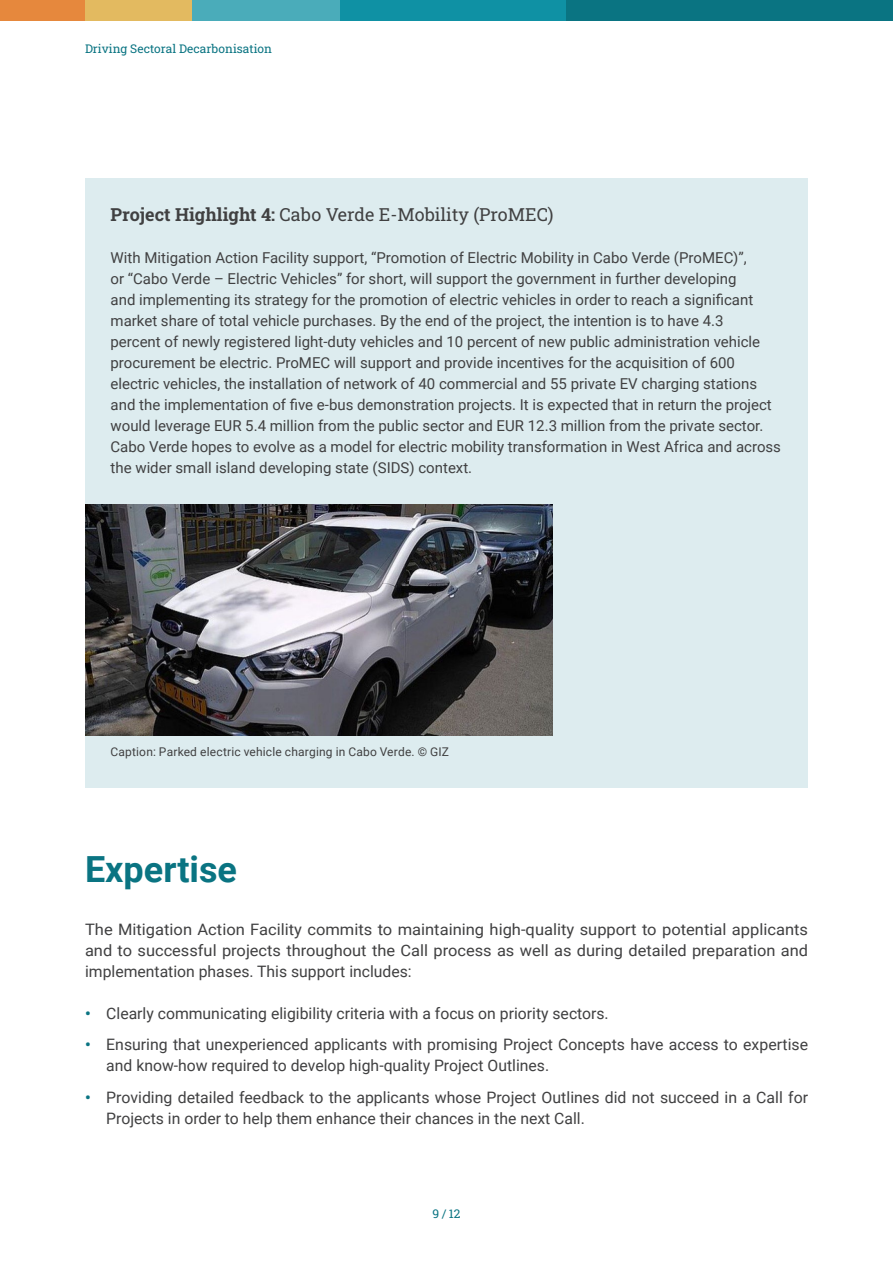
<style>
.page{position:relative;width:893px;height:1263px;background:#fff}
.page>*{position:absolute;margin:0;border:0;box-sizing:border-box;transform-origin:0 0}
.t1{font:700 36px "Roboto";color:#0a7482}
.t2{font:18px "Roboto Slab";color:#404041}
.t3{font:15.75px/21px "Roboto";color:#404041}
.t4{font:15.75px/21px "Roboto";color:#404041;text-align:justify;scale:1.05 1}
.t5{font:15px/21px "Roboto";color:#404041}
.t6{font:12px "Roboto";letter-spacing:.015em;color:#404041}
.t7{font:12px "Roboto Slab";color:#0a7482}
.s1{font-weight:700}
.s2{font-weight:700;color:#0a7482}
</style>
<div class="page">
<div style="left:566px;top:0;width:327px;height:21px;background:#0a7482"></div>
<div style="left:0;top:0;width:85px;height:21px;background:#e6883d"></div>
<div style="left:191px;top:0;width:149px;height:21px;background:#4aacba"></div>
<div style="left:340px;top:0;width:226px;height:21px;background:#0f91a4"></div>
<div style="left:85px;top:0;width:106px;height:21px;background:#e3ba60"></div>
<div style="left:85px;top:179px;width:723px;height:609px;background:#ddecef"></div>
<img style="left:86px;top:504px;width:466px;height:231px">
<p class="t7" style="left:85px;top:43px;width:188px">Driving Sectoral Decarbonisation</p>
<p class="t2" style="left:111px;top:202px;width:444px"><span class="s1">Project Highlight 4:</span> Cabo Verde E-Mobility (ProMEC)</p>
<p class="t5" style="left:111px;top:246px;width:672px">With Mitigation Action Facility support, “Promotion of Electric Mobility in Cabo Verde (ProMEC)”,<br>or “Cabo Verde – Electric Vehicles” for short, will support the government in further developing<br>and implementing its strategy for the promotion of electric vehicles in order to reach a significant market share of total vehicle purchases. By the end of the project, the intention is to have 4.3<br>percent of newly registered light-duty vehicles and 10 percent of new public administration vehicle procurement be electric. ProMEC will support and provide incentives for the acquisition of 600 electric vehicles, the installation of network of 40 commercial and 55 private EV charging stations and the implementation of five e-bus demonstration projects. It is expected that in return the project would leverage EUR 5.4 million from the public sector and EUR 12.3 million from the private sector.<br>Cabo Verde hopes to evolve as a model for electric mobility transformation in West Africa and across the wider small island developing state (SIDS) context.</p>
<p class="t6" style="left:111px;top:743px;width:340px">Caption: Parked electric vehicle charging in Cabo Verde. © GIZ</p>
<h1 class="t1" style="left:85px;top:854px;width:153px">Expertise</h1>
<p class="t4" style="left:85px;top:919px;width:690px">The Mitigation Action Facility commits to maintaining high-quality support to potential applicants and to successful projects throughout the Call process as well as during detailed preparation and implementation phases. This support includes:</p>
<p class="t3" style="left:85px;top:1003px;width:525px"><span class="s2">•</span> Clearly communicating eligibility criteria with a focus on priority sectors.</p>
<p class="t3" style="left:106px;top:1035px;width:703px;text-indent:-21px"><span class="s2">•</span> Ensuring that unexperienced applicants with promising Project Concepts have access to expertise and know-how required to develop high-quality Project Outlines.</p>
<p class="t3" style="left:106px;top:1087px;width:703px;text-indent:-21px"><span class="s2">•</span> Providing detailed feedback to the applicants whose Project Outlines did not succeed in a Call for<br>Projects in order to help them enhance their chances in the next Call.</p>
<p class="t7" style="left:432px;top:1205px;width:30px">9 / 12</p>
</div>
